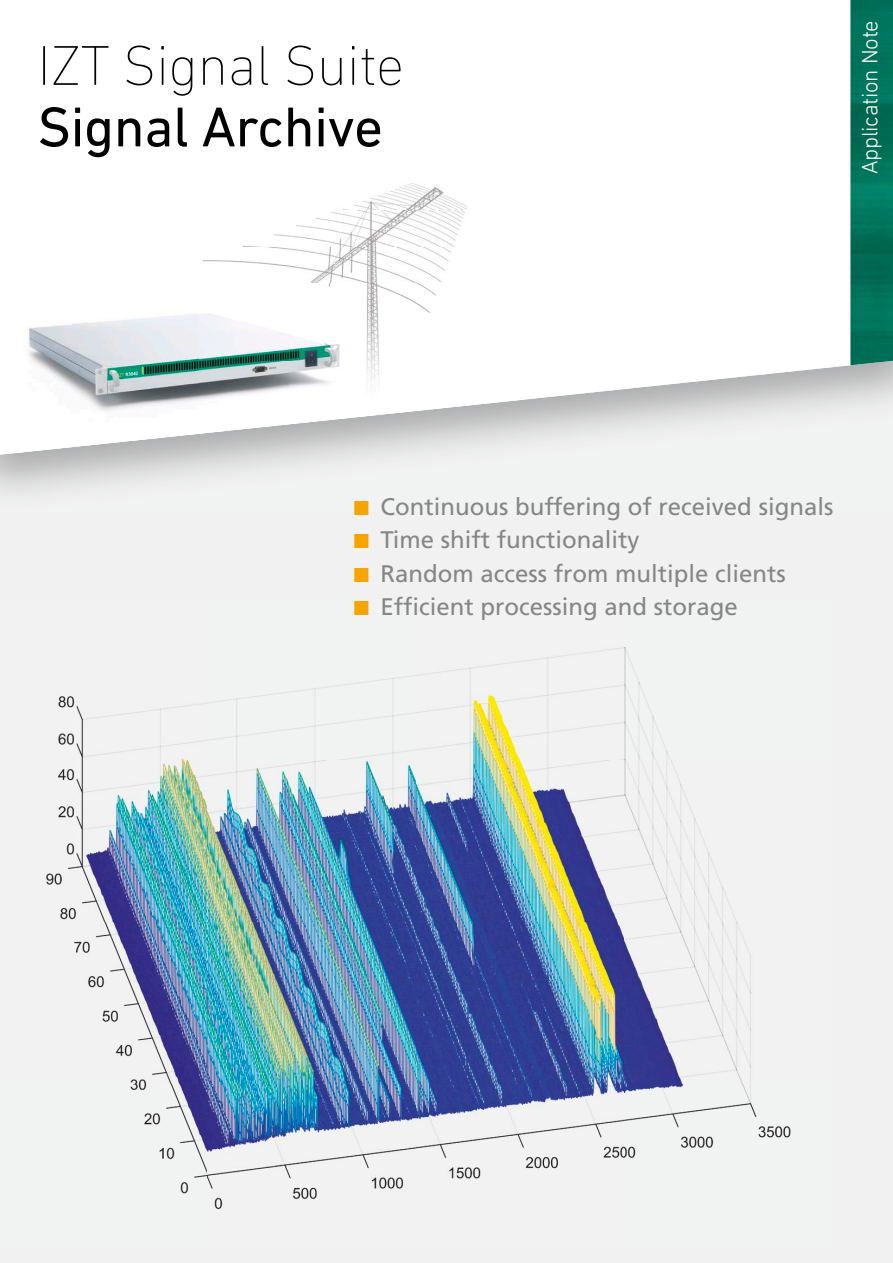
<style>
.page{position:relative;width:893px;height:1263px;background:#fff}
.page>*{position:absolute;margin:0;border:0;box-sizing:border-box;transform-origin:0 0}
.t1{font:200 57px "DIN Next LT Pro";letter-spacing:-.01em;color:#000}
.t2{font:57px "DIN Next LT Pro";letter-spacing:-.01em;color:#000}
.t3{font:24px/33px "Frutiger LT";color:#868686}
.t4{font:300 22.65px "DIN Next LT Pro";letter-spacing:-.01em;color:#fff}
</style>
<div class="page">
<div style="left:0;top:346px;width:893px;height:917px;background:#f1f1f1"></div>
<svg style="left:0;top:346px;width:893px;height:109px"></svg>
<img style="left:850px;top:0;width:43px;height:365px">
<img style="left:19px;top:314px;width:502px;height:139px">
<img style="left:46px;top:647px;width:745px;height:562px">
<img style="left:199px;top:183px;width:273px;height:218px">
<h1 class="t1" style="left:37px;top:33px;width:368px">IZT Signal Suite</h1>
<h1 class="t2" style="left:37px;top:94px;width:347px">Signal Archive</h1>
<p class="t4" style="left:857px;top:174px;width:156px;rotate:-90deg">Application Note</p>
<p class="t3" style="left:380px;top:491px;width:454px">Continuous buffering of received signals Time shift functionality<br>Random access from multiple clients Efficient processing and storage</p>
</div>
